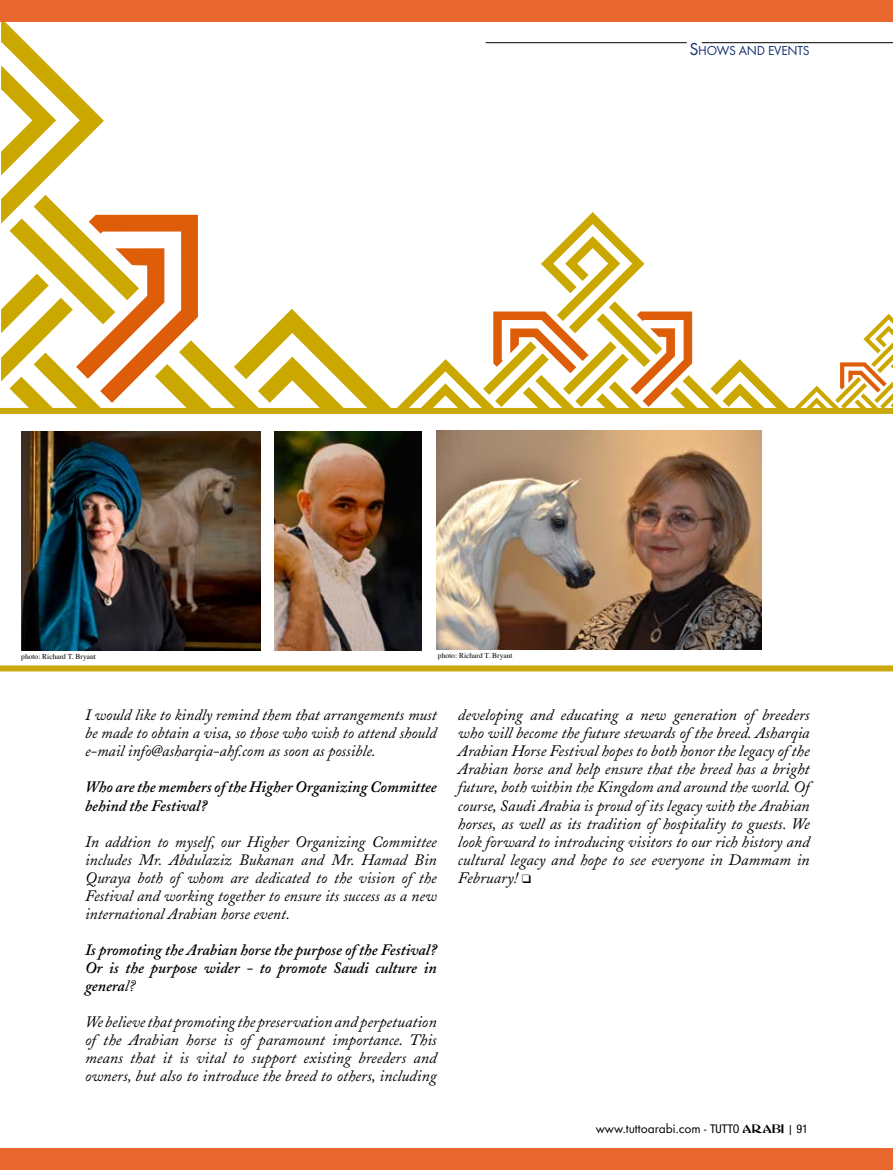
<style>
.page{position:relative;width:893px;height:1170px;background:#fff}
.page>*{position:absolute;margin:0;border:0;box-sizing:border-box;transform-origin:0 0}
.t1{font:italic 15.75px/18px "Adobe Caslon";color:#000;text-align:justify}
.t2{font:italic 600 15.75px/18px "Adobe Caslon";color:#000}
.t3{font:13.5px "Futura T";color:#000}
.t4{font:13.5px "Futura T";letter-spacing:-.015em;color:#11306e}
.t5{font:7.5px "Times";color:#000}
.s1{font-size:18px}
.s2{font-weight:400}
.s3{font-family:"Helvetica Neue";font-stretch:condensed;font-size:12px}
.s4{font-family:"Abbess";font-size:12px}
.s5{font-size:12px}
</style>
<div class="page">
<svg style="left:396px;top:212px;width:394px;height:196px"></svg>
<svg style="left:493px;top:311px;width:199px;height:97px"></svg>
<svg style="left:1px;top:22px;width:391px;height:386px"></svg>
<svg style="left:1px;top:215px;width:197px;height:193px"></svg>
<svg style="left:793px;top:314px;width:100px;height:94px"></svg>
<hr style="left:702px;top:42px;width:191px;height:1px;background:#000">
<hr style="left:486px;top:42px;width:201px;height:1px;background:#000">
<div style="left:0;top:1147px;width:893px;height:22px;background:#e8672e"></div>
<div style="left:0;top:0;width:893px;height:22px;background:#e8672e"></div>
<img style="left:274px;top:431px;width:147px;height:219px">
<img style="left:21px;top:431px;width:239px;height:219px">
<img style="left:436px;top:430px;width:325px;height:219px">
<div style="left:0;top:665px;width:893px;height:6px;background:#c9a810"></div>
<div style="left:0;top:408px;width:893px;height:6px;background:#c9a810"></div>
<p class="t4" style="left:689px;top:43px;width:122px"><span class="s1">S</span>HOWS AND EVENTS</p>
<p class="t5" style="left:21px;top:649px;width:76px">photo: Richard T. Bryant</p>
<p class="t5" style="left:438px;top:648px;width:76px">photo: Richard T. Bryant</p>
<p class="t1" style="left:85px;top:706px;width:353px">I would like to kindly remind them that arrangements must be made to obtain a visa, so those who wish to attend should e-mail info@asharqia-ahf.com as soon as possible.</p>
<p class="t2" style="left:85px;top:778px;width:353px">Who are the members of the Higher Organizing Committee behind the Festival?</p>
<p class="t1" style="left:85px;top:832px;width:353px">In addtion to myself, our Higher Organizing Committee includes Mr. Abdulaziz Bukanan and Mr. Hamad Bin Quraya both of whom are dedicated to the vision of the Festival and working together to ensure its success as a new international Arabian horse event.</p>
<p class="t2" style="left:85px;top:940px;width:353px;text-align:justify">Is promoting the Arabian horse the purpose of the Festival?<br>Or is the purpose wider - to promote Saudi culture in genera<span class="s2">l?</span></p>
<p class="t1" style="left:85px;top:1012px;width:353px">We believe that promoting the preservation and perpetuation of the Arabian horse is of paramount importance. This means that it is vital to support existing breeders and owners, but also to introduce the breed to others, including</p>
<p class="t1" style="left:458px;top:706px;width:353px">developing and educating a new generation of breeders who will become the future stewards of the breed. Asharqia Arabian Horse Festival hopes to both honor the legacy of the Arabian horse and help ensure that the breed has a bright future, both within the Kingdom and around the world. Of course, Saudi Arabia is proud of its legacy with the Arabian horses, as well as its tradition of hospitality to guests. We look forward to introducing visitors to our rich history and cultural legacy and hope to see everyone in Dammam in February! ❑</p>
<p class="t3" style="left:596px;top:1120px;width:214px">www.tuttoarabi.com - <span class="s3">TUTTO</span> <span class="s4">ARABI</span> <span class="s5">|</span> <span class="s3">91</span></p>
</div>
